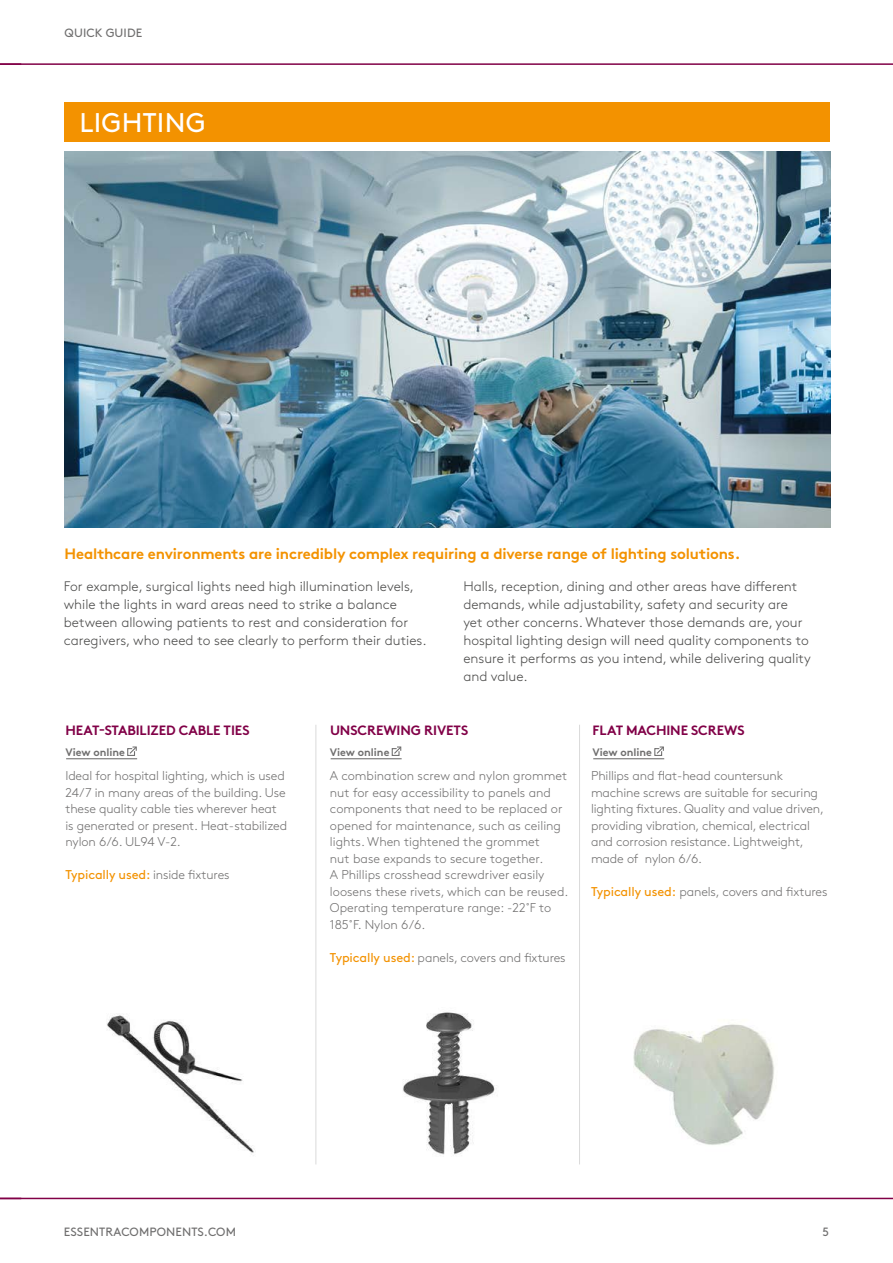
<style>
.page{position:relative;width:893px;height:1263px;background:#fff}
.page>*{position:absolute;margin:0;border:0;box-sizing:border-box;transform-origin:0 0}
.t1{font:27px "Brown Pro";letter-spacing:.01em;color:#fff}
.t2{font:700 15px "Brown Pro";letter-spacing:-.01em;color:#f39200}
.t3{font:300 13.8px/18px "Brown Pro";color:#4a4a49}
.t4{font:700 13.5px "Brown Pro";letter-spacing:-.01em;color:#810047}
.t5{font:300 12.75px/16.5px "Brown Pro";letter-spacing:-.01em;color:#706f6f}
.t6{font:12.75px "Brown Pro";letter-spacing:-.01em;color:#f39200}
.t7{font:12px "Brown Pro";letter-spacing:.01em;color:#706f6f}
.t8{font:700 10.8px "Brown Pro";color:#706f6f}
.s1{font-weight:300;color:#706f6f}
.s2{font-weight:400;color:#f39200}
</style>
<div class="page">
<hr style="left:0;top:1198px;width:893px;height:1px;background:#810047">
<hr style="left:0;top:63px;width:893px;height:2px;background:#810047">
<hr style="left:315px;top:725px;width:1px;height:439px;background:#dadada">
<hr style="left:579px;top:725px;width:1px;height:439px;background:#dadada">
<img style="left:107px;top:1014px;width:147px;height:139px">
<img style="left:633px;top:1024px;width:142px;height:121px">
<img style="left:403px;top:1012px;width:92px;height:143px">
<div style="left:64px;top:102px;width:766px;height:39px;background:#f39200"></div>
<img style="left:64px;top:152px;width:766px;height:375px">
<svg style="left:127px;top:746px;width:10px;height:10px"></svg>
<hr style="left:66px;top:758px;width:71px;height:1px;background:#706f6f">
<svg style="left:654px;top:746px;width:10px;height:10px"></svg>
<hr style="left:593px;top:758px;width:71px;height:1px;background:#706f6f">
<svg style="left:391px;top:746px;width:11px;height:10px"></svg>
<hr style="left:331px;top:758px;width:71px;height:1px;background:#706f6f">
<p class="t7" style="left:65px;top:24px;width:79px">QUICK GUIDE</p>
<h1 class="t1" style="left:79px;top:102px;width:128px">LIGHTING</h1>
<p class="t2" style="left:64px;top:541px;width:677px">Healthcare environments are incredibly complex requiring a diverse range of lighting solutions.</p>
<p class="t3" style="left:64px;top:576px;width:364px">For example, surgical lights need high illumination levels, while the lights in ward areas need to strike a balance between allowing patients to rest and consideration for caregivers, who need to see clearly to perform their duties.</p>
<p class="t3" style="left:463px;top:576px;width:349px">Halls, reception, dining and other areas have different demands, while adjustability, safety and security are<br>yet other concerns. Whatever those demands are, your hospital lighting design will need quality components to ensure it performs as you intend, while delivering quality and value.</p>
<p class="t4" style="left:65px;top:719px;width:186px">HEAT-STABILIZED CABLE TIES</p>
<p class="t4" style="left:330px;top:719px;width:140px">UNSCREWING RIVETS</p>
<p class="t4" style="left:593px;top:719px;width:153px">FLAT MACHINE SCREWS</p>
<p class="t8" style="left:65px;top:743px;width:61px">View online</p>
<p class="t8" style="left:330px;top:743px;width:61px">View online</p>
<p class="t8" style="left:592px;top:743px;width:61px">View online</p>
<p class="t5" style="left:65px;top:767px;width:223px">Ideal for hospital lighting, which is used 24/7 in many areas of the building. Use these quality cable ties wherever heat is generated or present. Heat-stabilized nylon 6/6. UL94 V-2.</p>
<p class="t6" style="left:65px;top:865px;width:166px">Typically used: <span class="s1">inside fixtures</span></p>
<p class="t5" style="left:330px;top:767px;width:240px">A combination screw and nylon grommet nut for easy accessibility to panels and components that need to be replaced or opened for maintenance, such as ceiling lights. When tightened the grommet<br>nut base expands to secure together.<br>A Phillips crosshead screwdriver easily loosens these rivets, which can be reused.<br>Operating temperature range: -22˚F to 185˚F. Nylon 6/6.</p>
<p class="t5" style="left:330px;top:948px;width:237px"><span class="s2">Typically used:</span> panels, covers and fixtures</p>
<p class="t5" style="left:591px;top:767px;width:234px">Phillips and flat-head countersunk machine screws are suitable for securing lighting fixtures. Quality and value driven, providing vibration, chemical, electrical and corrosion resistance. Lightweight, made of nylon 6/6.</p>
<p class="t5" style="left:591px;top:882px;width:238px"><span class="s2">Typically used:</span> panels, covers and fixtures</p>
<p class="t7" style="left:64px;top:1222px;width:174px">ESSENTRACOMPONENTS.COM</p>
<p class="t7" style="left:823px;top:1222px;width:8px">5</p>
</div>
